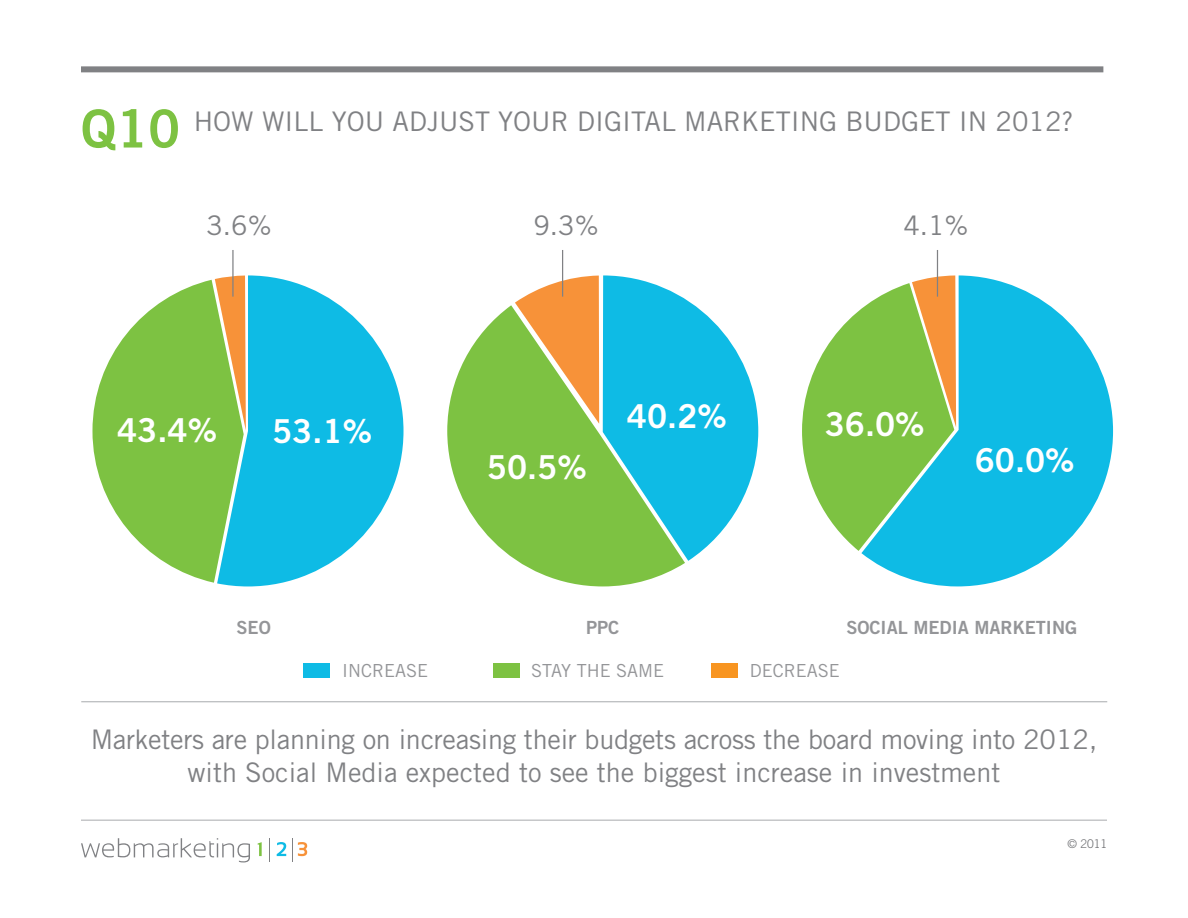
<style>
.page{position:relative;width:1188px;height:918px;background:#fff}
.page>*{position:absolute;margin:0;border:0;box-sizing:border-box;transform-origin:0 0}
.t1{font:33px "Trade Gothic Bold Two";color:#fff}
.t2{font:27px/32.4px "Trade Gothic";color:#808184;text-align:center}
.t3{font:18.15px "Trade Gothic Bold Two";color:#949598}
.t4{font:18px "Trade Gothic";color:#949598}
.t5{font:300 12px "Trade Gothic";color:#6e6f72}
.s1{font-family:"Trade Gothic Bold Two";font-size:52.5px;color:#7dc242}
</style>
<div class="page">
<svg style="left:81px;top:838px;width:169px;height:24px"></svg>
<svg style="left:269px;top:838px;width:1px;height:23px"></svg>
<svg style="left:258px;top:842px;width:4px;height:14px"></svg>
<svg style="left:277px;top:842px;width:9px;height:14px"></svg>
<svg style="left:292px;top:838px;width:15px;height:23px"></svg>
<hr style="left:81px;top:820px;width:1026px;height:1px;background:#a8aaad">
<div style="left:81px;top:66px;width:1022px;height:6px;background:#808184"></div>
<div style="left:303px;top:663px;width:27px;height:14px;background:#0ebbe5"></div>
<div style="left:711px;top:663px;width:27px;height:14px;background:#f89521"></div>
<div style="left:493px;top:663px;width:27px;height:14px;background:#7dc242"></div>
<svg style="left:217px;top:275px;width:187px;height:311px;fill:#0ebbe5"></svg>
<svg style="left:92px;top:280px;width:152px;height:303px;fill:#7dc242"></svg>
<svg style="left:215px;top:276px;width:31px;height:154px;background:#c7b153"></svg>
<svg style="left:603px;top:275px;width:155px;height:286px;fill:#0ebbe5"></svg>
<svg style="left:447px;top:305px;width:238px;height:281px;fill:#7dc242"></svg>
<svg style="left:515px;top:276px;width:84px;height:148px;background:#cbb053"></svg>
<svg style="left:861px;top:275px;width:252px;height:311px;fill:#0ebbe5"></svg>
<svg style="left:802px;top:275px;width:154px;height:276px"></svg>
<hr style="left:937px;top:250px;width:1px;height:47px;background:#808184">
<hr style="left:562px;top:250px;width:1px;height:47px;background:#808184">
<hr style="left:232px;top:250px;width:2px;height:47px;background:#808184">
<hr style="left:81px;top:701px;width:1026px;height:1px;background:#a8aaad">
<p class="t2" style="left:81px;top:104px;width:269px"><span class="s1">Q10</span> HOW WI LL YOU</p>
<p class="t2" style="left:393px;top:104px;width:64px">ADJUST</p>
<p class="t2" style="left:498px;top:104px;width:18px">YOU</p>
<p class="t2" style="left:551px;top:104px;width:41px">R DIGITA</p>
<p class="t2" style="left:661px;top:104px;width:114px">L MARKETING</p>
<p class="t2" style="left:846px;top:104px;width:36px">BUDGET</p>
<p class="t2" style="left:959px;top:104px;width:116px">IN 2012?</p>
<p class="t2" style="left:206px;top:209px;width:67px">3.6%</p>
<p class="t2" style="left:533px;top:209px;width:67px">9.3%</p>
<p class="t2" style="left:903px;top:209px;width:67px">4.1%</p>
<p class="t1" style="left:117px;top:410px;width:101px">43.4%</p>
<p class="t1" style="left:272px;top:410px;width:101px">53.1%</p>
<p class="t1" style="left:487px;top:446px;width:101px">50.5%</p>
<p class="t1" style="left:627px;top:396px;width:101px">40.2%</p>
<p class="t1" style="left:825px;top:404px;width:101px">36.0%</p>
<p class="t1" style="left:975px;top:440px;width:101px">60.0%</p>
<p class="t3" style="left:236px;top:616px;width:36px">SEO</p>
<p class="t3" style="left:586px;top:616px;width:35px">PPC</p>
<p class="t3" style="left:846px;top:616px;width:232px">SOCIAL MEDIA MARKETING</p>
<p class="t4" style="left:342px;top:660px;width:54px">INCREASE</p>
<p class="t4" style="left:531px;top:660px;width:11px">STAY</p>
<p class="t4" style="left:577px;top:660px;width:12px">THE</p>
<p class="t4" style="left:616px;top:660px;width:13px">SAME</p>
<p class="t4" style="left:750px;top:660px;width:12px">DEC</p>
<p class="t4" style="left:784px;top:660px;width:24px">REASE</p>
<p class="t2" style="left:91px;top:723px;width:1008px">M arketers are planning on increasing their budgets across the board moving into 2012, with Social M edia expected to see the biggest increase in investment</p>
<p class="t5" style="left:1068px;top:836px;width:41px">© 2011</p>
</div>
